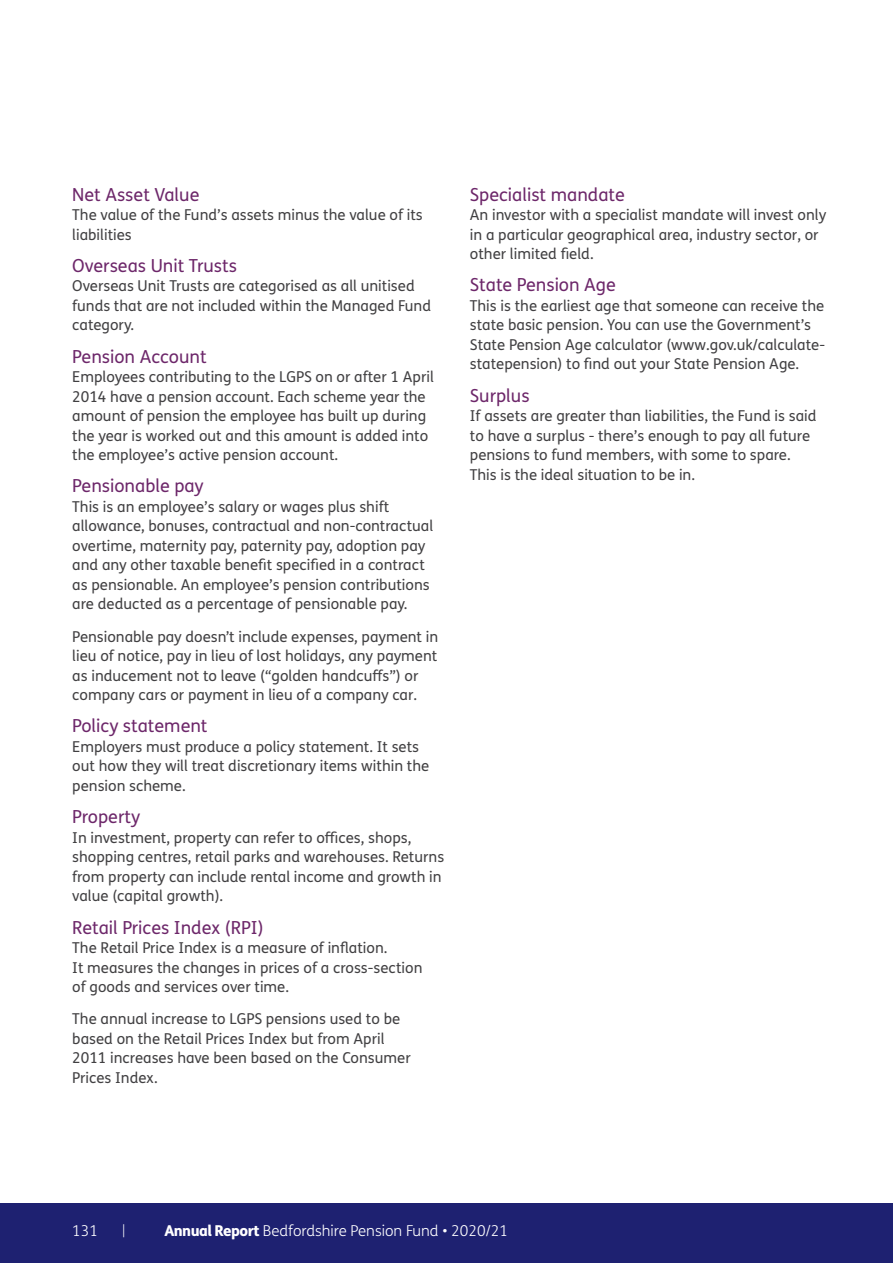
<style>
.page{position:relative;width:893px;height:1263px;background:#fff}
.page>*{position:absolute;margin:0;border:0;box-sizing:border-box;transform-origin:0 0}
.Heading_1_Purple{font:18px "FS Me Pro";color:#6d276a}
.Body_Text{font:15px/19.5px "FS Me Pro";color:#414042}
.t1{font:300 15px "FS Me Pro";color:#fff}
.t2{font:300 12px "FS Me Pro";color:#fff}
.s1{font-weight:800}
</style>
<div class="page">
<div style="left:0;top:1203px;width:893px;height:60px;background:#1e2171"></div>
<p class="Heading_1_Purple" style="left:72px;top:182px;width:129px">Net Asset Value</p>
<p class="Body_Text" style="left:72px;top:205px;width:352px">The value of the Fund’s assets minus the value of its liabilities</p>
<p class="Heading_1_Purple" style="left:72px;top:253px;width:166px">Overseas Unit Trusts</p>
<p class="Body_Text" style="left:72px;top:276px;width:360px">Overseas Unit Trusts are categorised as all unitised funds that are not included within the Managed Fund category.</p>
<p class="Heading_1_Purple" style="left:72px;top:344px;width:136px">Pension Account</p>
<p class="Body_Text" style="left:72px;top:367px;width:363px">Employees contributing to the LGPS on or after 1 April 2014 have a pension account. Each scheme year the amount of pension the employee has built up during the year is worked out and this amount is added into the employee’s active pension account.</p>
<p class="Heading_1_Purple" style="left:72px;top:474px;width:133px">Pensionable pay</p>
<p class="Body_Text" style="left:72px;top:497px;width:362px">This is an employee’s salary or wages plus shift allowance, bonuses, contractual and non-contractual overtime, maternity pay, paternity pay, adoption pay and any other taxable benefit specified in a contract as pensionable. An employee’s pension contributions are deducted as a percentage of pensionable pay.</p>
<p class="Body_Text" style="left:72px;top:626px;width:367px">Pensionable pay doesn’t include expenses, payment in lieu of notice, pay in lieu of lost holidays, any payment as inducement not to leave (“golden handcuffs”) or company cars or payment in lieu of a company car.</p>
<p class="Heading_1_Purple" style="left:72px;top:714px;width:137px">Policy statement</p>
<p class="Body_Text" style="left:72px;top:737px;width:359px">Employers must produce a policy statement. It sets out how they will treat discretionary items within the pension scheme.</p>
<p class="Heading_1_Purple" style="left:72px;top:804px;width:70px">Property</p>
<p class="Body_Text" style="left:72px;top:827px;width:373px">In investment, property can refer to offices, shops, shopping centres, retail parks and warehouses. Returns from property can include rental income and growth in value (capital growth).</p>
<p class="Heading_1_Purple" style="left:72px;top:915px;width:193px">Retail Prices Index (RPI)</p>
<p class="Body_Text" style="left:72px;top:938px;width:352px">The Retail Price Index is a measure of inflation.<br>It measures the changes in prices of a cross-section of goods and services over time.</p>
<p class="Body_Text" style="left:72px;top:1009px;width:340px">The annual increase to LGPS pensions used to be based on the Retail Prices Index but from April 2011 increases have been based on the Consumer Prices Index.</p>
<p class="Heading_1_Purple" style="left:470px;top:182px;width:156px">Specialist mandate</p>
<p class="Body_Text" style="left:470px;top:205px;width:358px">An investor with a specialist mandate will invest only in a particular geographical area, industry sector, or other limited field.</p>
<p class="Heading_1_Purple" style="left:470px;top:273px;width:147px">State Pension Age</p>
<p class="Body_Text" style="left:470px;top:296px;width:357px">This is the earliest age that someone can receive the state basic pension. You can use the Government’s State Pension Age calculator (www.gov.uk/calculate&shy;statepension) to find out your State Pension Age.</p>
<p class="Heading_1_Purple" style="left:470px;top:383px;width:61px">Surplus</p>
<p class="Body_Text" style="left:470px;top:406px;width:348px">If assets are greater than liabilities, the Fund is said to have a surplus - there’s enough to pay all future pensions to fund members, with some to spare.<br>This is the ideal situation to be in.</p>
<p class="t1" style="left:72px;top:1220px;width:27px">131</p>
<p class="t2" style="left:122px;top:1222px;width:5px">|</p>
<p class="t1" style="left:164px;top:1220px;width:345px"><span class="s1">Annual Report</span> Bedfordshire Pension Fund • 2020/21</p>
</div>
